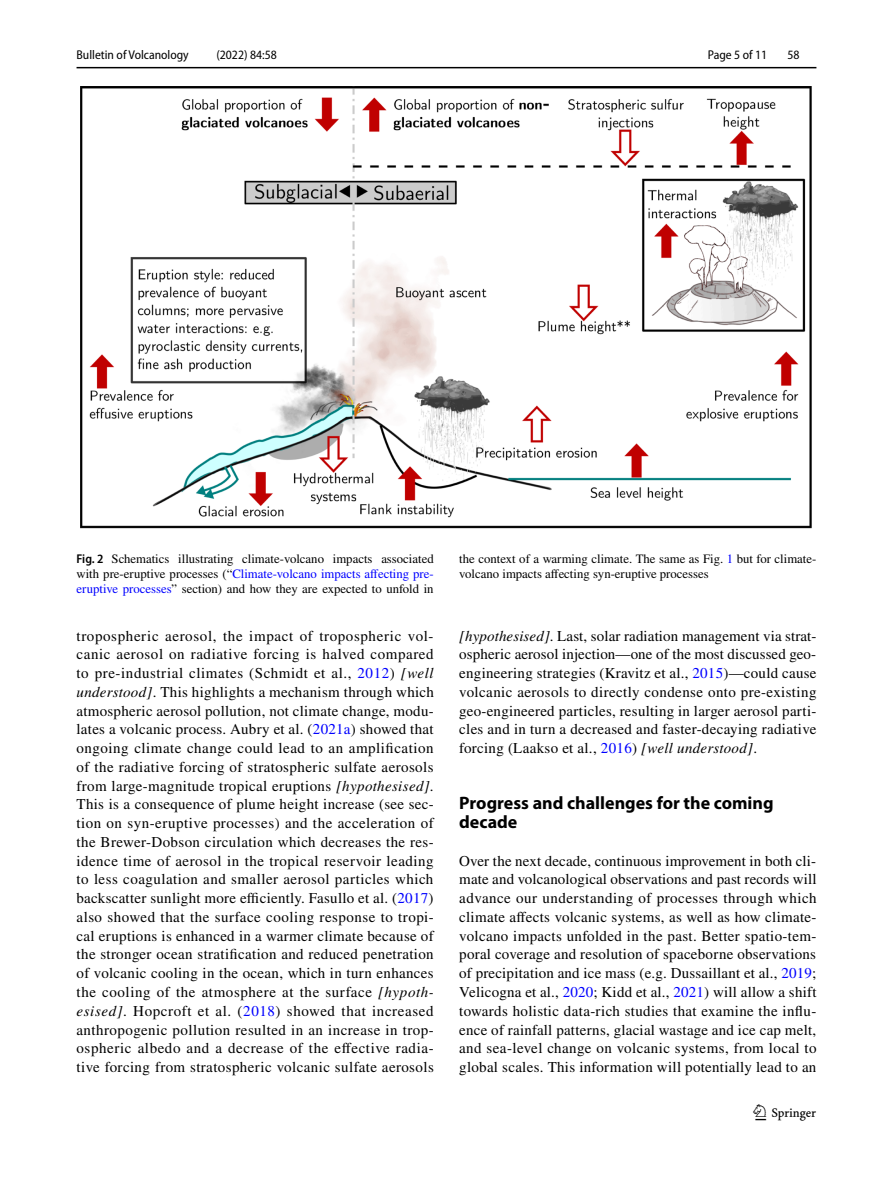
<style>
.page{position:relative;width:893px;height:1187px;background:#fff}
.page>*{position:absolute;margin:0;border:0;box-sizing:border-box;transform-origin:0 0}
.t1{font:22.5px "Springnew Regular 3";color:#000}
.t2{font:700 18px/18.8px "Myriad Pro";color:#000}
.t3{font:15px/18.8px "STIX";letter-spacing:.02em;color:#000;text-align:justify}
.t4{font:12.75px/15px "STIX";color:#000;text-align:justify}
.t5{font:semi-condensed 12.75px "Myriad Pro";color:#000}
.s1{font-family:"Myriad Pro";font-weight:600;font-stretch:semi-condensed}
.s2{color:#00f}
.s3{font-style:italic}
</style>
<div class="page">
<hr style="left:77px;top:67px;width:739px;height:1px;background:#000">
<img style="left:81px;top:87px;width:731px;height:441px">
<p class="t5" style="left:77px;top:48px;width:114px">Bulletin of Volcanology</p>
<p class="t5" style="left:216px;top:48px;width:62px">(2022) 84:58</p>
<p class="t5" style="left:708px;top:48px;width:61px">Page 5 of 11</p>
<p class="t5" style="left:787px;top:48px;width:14px">58</p>
<p class="t4" style="left:77px;top:552px;width:359px"><span class="s1">Fig. 2</span> Schematics illustrating climate-volcano impacts associated with pre-eruptive processes (“<span class="s2">Climate-volcano impacts affecting pre&shy;eruptive processes</span>” section) and how they are expected to unfold in</p>
<p class="t4" style="left:459px;top:552px;width:359px">the context of a warming climate. The same as Fig. <span class="s2">1</span> but for climate&shy;volcano impacts affecting syn-eruptive processes</p>
<p class="t3" style="left:77px;top:627px;width:359px">tropospheric aerosol, the impact of tropospheric vol&shy;canic aerosol on radiative forcing is halved compared to pre-industrial climates (Schmidt et al., <span class="s2">2012</span>) <span class="s3">[well understood]</span>. This highlights a mechanism through which atmospheric aerosol pollution, not climate change, modu&shy;lates a volcanic process. Aubry et al. (<span class="s2">2021a</span>) showed that ongoing climate change could lead to an amplification of the radiative forcing of stratospheric sulfate aerosols from large-magnitude tropical eruptions <span class="s3">[hypothesised]</span>.<br>This is a consequence of plume height increase (see sec&shy;tion on syn-eruptive processes) and the acceleration of the Brewer-Dobson circulation which decreases the res&shy;idence time of aerosol in the tropical reservoir leading to less coagulation and smaller aerosol particles which backscatter sunlight more efficiently. Fasullo et al. (<span class="s2">2017</span>) also showed that the surface cooling response to tropi&shy;cal eruptions is enhanced in a warmer climate because of the stronger ocean stratification and reduced penetration of volcanic cooling in the ocean, which in turn enhances the cooling of the atmosphere at the surface <span class="s3">[hypoth&shy;esised]</span>. Hopcroft et al. (<span class="s2">2018</span>) showed that increased anthropogenic pollution resulted in an increase in trop&shy;ospheric albedo and a decrease of the effective radia&shy;tive forcing from stratospheric volcanic sulfate aerosols</p>
<p class="t3" style="left:459px;top:627px;width:359px"><span class="s3">[hypothesised]</span>. Last, solar radiation management via strat&shy;ospheric aerosol injection—one of the most discussed geo&shy;engineering strategies (Kravitz et al., <span class="s2">2015</span>)—could cause volcanic aerosols to directly condense onto pre-existing geo-engineered particles, resulting in larger aerosol parti&shy;cles and in turn a decreased and faster-decaying radiative forcing (Laakso et al., <span class="s2">2016</span>) <span class="s3">[well understood]</span>.</p>
<p class="t2" style="left:459px;top:793px;width:316px">Progress and challenges for the coming decade</p>
<p class="t3" style="left:459px;top:852px;width:359px">Over the next decade, continuous improvement in both cli&shy;mate and volcanological observations and past records will advance our understanding of processes through which climate affects volcanic systems, as well as how climate&shy;volcano impacts unfolded in the past. Better spatio-tem&shy;poral coverage and resolution of spaceborne observations of precipitation and ice mass (e.g. Dussaillant et al., <span class="s2">2019</span>; Velicogna et al., <span class="s2">2020</span>; Kidd et al., <span class="s2">2021</span>) will allow a shift towards holistic data-rich studies that examine the influ&shy;ence of rainfall patterns, glacial wastage and ice cap melt, and sea-level change on volcanic systems, from local to global scales. This information will potentially lead to an</p>
<h1 class="t1" style="left:755px;top:1104px;width:62px">1 3</h1>
</div>
